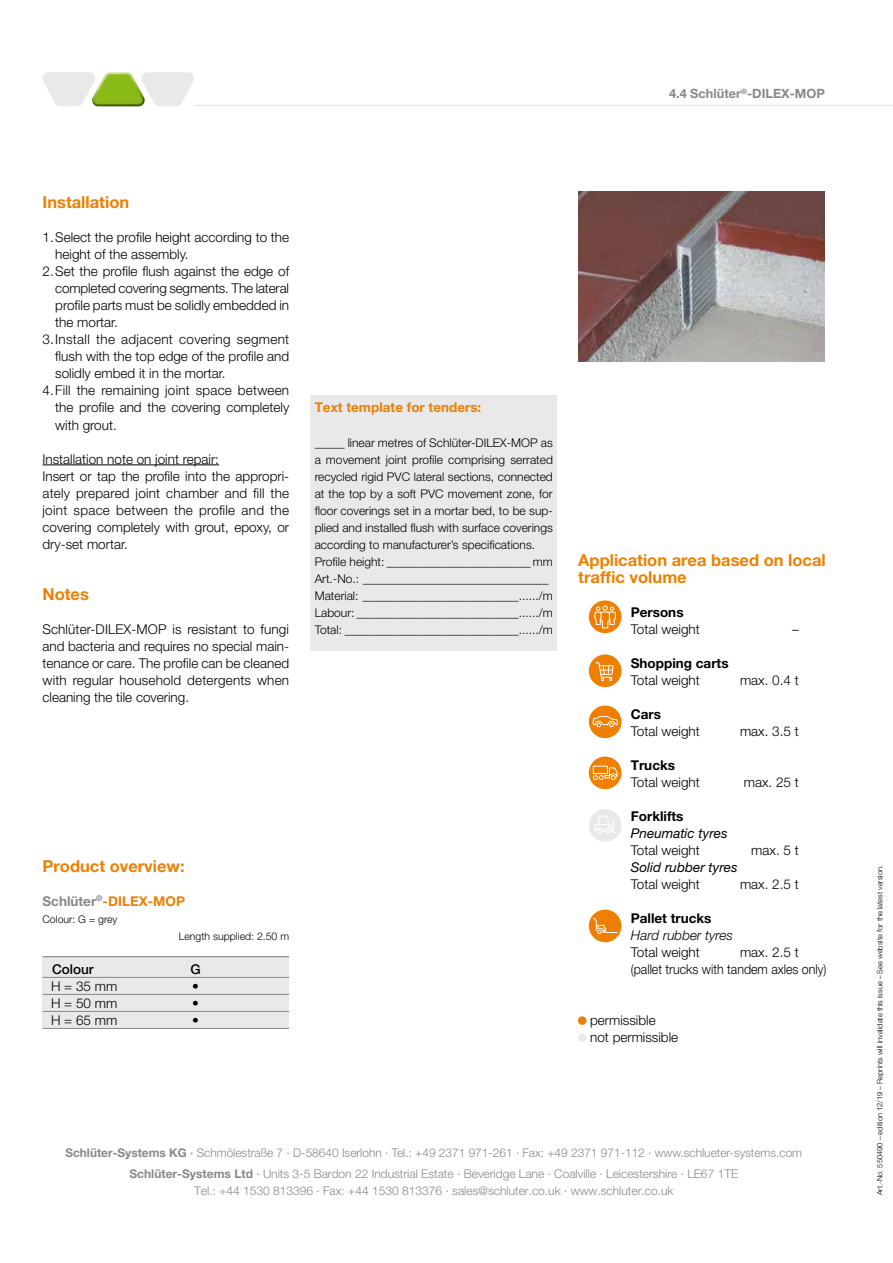
<style>
.page{position:relative;width:893px;height:1263px;background:#fff}
.page>*{position:absolute;margin:0;border:0;box-sizing:border-box;transform-origin:0 0}
.Überschrift{font:700 16.5px/17px "Helvetica Neue LT Pro";color:#ee7f00}
.Unter-Überschrift{font:700 16.5px "Helvetica Neue LT Pro";color:#ee7f00}
.Fließtext{font:300 13.5px/17px "Helvetica Neue LT Pro";color:#000;text-align:justify}
.Fließtext-2{font:italic 13.5px/17px "Helvetica Neue LT Pro";color:#000}
.Fließtext-3{font:300 13.5px "Helvetica Neue LT Pro";color:#000;scale:.92 1}
.Fließtext-4{font:700 13.5px "Helvetica Neue LT Pro";color:#000}
.Fließtext-5{font:italic 300 13.5px/17px "Helvetica Neue LT Pro";color:#000}
.Textbausteine_Übersc{font:700 13.5px "Helvetica Neue LT Pro";color:#ee7f00}
.Tabelle_Fuß{font:300 13.5px "Helvetica Neue LT Pro";color:#000}
.Überschrift_Produkte{font:700 13.5px "Helvetica Neue LT Pro";color:#ee7f00}
.Tabelle_Kopf{font:500 13.5px "Helvetica Neue LT Pro";color:#000}
.t1{font:700 12.75px "Helvetica Neue LT Pro";color:#87888a}
.Textbaustein{font:300 12px/17px "Helvetica Neue LT Pro";color:#000;text-align:justify}
.t2{font:300 12px/21.3px "Helvetica Neue LT Pro";color:#87888a;text-align:center}
.Textbaustein_1__Zeil{font:300 12px "Helvetica Neue LT Pro";color:#000}
.Material_und_Länge_7{font:300 10.5px "Helvetica Neue LT Pro";color:#000}
.Fließtext-6{font:300 7.5px "Helvetica Neue LT Pro";color:#000}
.s1{color:#87888a}
.s2{font-weight:700;font-style:normal}
.s3{font-weight:700}
.s4{font-weight:500}
</style>
<div class="page">
<hr style="left:194px;top:105px;width:699px;height:1px;background:#e9e9ea">
<svg style="left:43px;top:72px;width:151px;height:34px"></svg>
<hr style="left:43px;top:464px;width:176px;height:1px;background:#000">
<div style="left:310px;top:395px;width:247px;height:256px;background:#e9e9ea"></div>
<img style="left:578px;top:191px;width:247px;height:170px">
<div style="left:43px;top:957px;width:246px;height:71px;background:#e9e9ea"></div>
<hr style="left:43px;top:956px;width:246px;height:1px;background:#87888a">
<hr style="left:43px;top:977px;width:246px;height:1px;background:#87888a">
<hr style="left:43px;top:994px;width:246px;height:1px;background:#87888a">
<hr style="left:43px;top:1011px;width:246px;height:1px;background:#87888a">
<hr style="left:43px;top:1028px;width:246px;height:1px;background:#87888a">
<div style="left:589px;top:600px;width:32px;height:33px;background:#ee7f00;border-radius:50%"></div>
<svg style="left:594px;top:605px;width:22px;height:24px"></svg>
<div style="left:589px;top:654px;width:32px;height:33px;background:#ee7f00;border-radius:50%"></div>
<svg style="left:594px;top:654px;width:20px;height:33px"></svg>
<div style="left:589px;top:705px;width:32px;height:33px;background:#ee7f00;border-radius:50%"></div>
<svg style="left:592px;top:716px;width:27px;height:22px"></svg>
<div style="left:589px;top:756px;width:32px;height:33px;background:#ee7f00;border-radius:50%"></div>
<svg style="left:593px;top:766px;width:24px;height:14px"></svg>
<div style="left:589px;top:809px;width:32px;height:33px;background:#e9e9ea;border-radius:50%"></div>
<svg style="left:594px;top:816px;width:23px;height:18px"></svg>
<div style="left:589px;top:910px;width:32px;height:32px;background:#ee7f00;border-radius:50%"></div>
<svg style="left:593px;top:917px;width:25px;height:17px"></svg>
<div style="left:578px;top:1016px;width:8px;height:9px;background:#ee7f00;border-radius:50%"></div>
<div style="left:578px;top:1033px;width:8px;height:9px;background:#e9e9ea;border-radius:50%"></div>
<p class="t1" style="left:669px;top:86px;width:157px">4.4 Schlüter<sup>®</sup>-DILEX-MOP</p>
<p class="Überschrift" style="left:43px;top:194px;width:88px">Installation</p>
<p class="Fließtext" style="left:55px;top:229px;width:235px;text-indent:-13px">1.Select the profile height according to the height of the assembly.</p>
<p class="Fließtext" style="left:55px;top:263px;width:235px;text-indent:-13px">2.Set the profile flush against the edge of completed covering segments. The lateral profile parts must be solidly embedded in the mortar.</p>
<p class="Fließtext" style="left:55px;top:331px;width:235px;text-indent:-13px">3.Install the adjacent covering segment flush with the top edge of the profile and solidly embed it in the mortar.</p>
<p class="Fließtext" style="left:55px;top:382px;width:235px;text-indent:-13px">4.Fill the remaining joint space between the profile and the covering completely with grout.</p>
<p class="Fließtext" style="left:43px;top:450px;width:178px">Installation note on joint repair:</p>
<p class="Fließtext" style="left:43px;top:467px;width:248px">Insert or tap the profile into the appropri&shy;ately prepared joint chamber and fill the joint space between the profile and the covering completely with grout, epoxy, or dry-set mortar.</p>
<p class="Überschrift" style="left:43px;top:585px;width:48px">Notes</p>
<p class="Fließtext" style="left:43px;top:620px;width:248px">Schlüter-DILEX-MOP is resistant to fungi and bacteria and requires no special main&shy;tenance or care. The profile can be cleaned with regular household detergents when cleaning the tile covering.</p>
<p class="Textbausteine_Übersc" style="left:315px;top:399px;width:168px">Text template for tenders:</p>
<p class="Textbaustein_1__Zeil" style="left:315px;top:435px;width:240px">_____ linear metres of Schlüter-DILEX-MOP as</p>
<p class="Textbaustein" style="left:315px;top:450px;width:240px">a movement joint profile comprising serrated recycled rigid PVC lateral sections, connected at the top by a soft PVC movement zone, for floor coverings set in a mortar bed, to be sup&shy;plied and installed flush with surface coverings according to manufacturer’s specifications.</p>
<p class="Textbaustein" style="left:315px;top:553px;width:240px">Profile height: ________________________ mm</p>
<p class="Textbaustein" style="left:315px;top:570px;width:235px">Art.-No.: _______________________________</p>
<p class="Textbaustein" style="left:315px;top:587px;width:240px">Material: __________________________....../m</p>
<p class="Textbaustein" style="left:315px;top:604px;width:240px">Labour: ___________________________....../m</p>
<p class="Textbaustein" style="left:315px;top:621px;width:240px">Total: _____________________________....../m</p>
<p class="Unter-Überschrift" style="left:43px;top:856px;width:144px">Product overview:</p>
<p class="Überschrift_Produkte" style="left:43px;top:893px;width:144px"><span class="s1">Schlüter</span><sup>®</sup>-DILEX-MOP</p>
<p class="Material_und_Länge_7" style="left:43px;top:913px;width:76px">Colour: G = grey</p>
<p class="Material_und_Länge_7" style="left:179px;top:930px;width:112px">Length supplied: 2.50 m</p>
<p class="Tabelle_Kopf" style="left:52px;top:961px;width:43px">Colour</p>
<p class="Tabelle_Kopf" style="left:190px;top:961px;width:12px">G</p>
<p class="Tabelle_Fuß" style="left:51px;top:978px;width:68px">H = 35 mm</p>
<p class="Tabelle_Fuß" style="left:192px;top:978px;width:8px">•</p>
<p class="Tabelle_Fuß" style="left:51px;top:995px;width:68px">H = 50 mm</p>
<p class="Tabelle_Fuß" style="left:192px;top:995px;width:8px">•</p>
<p class="Tabelle_Fuß" style="left:51px;top:1012px;width:68px">H = 65 mm</p>
<p class="Tabelle_Fuß" style="left:192px;top:1012px;width:8px">•</p>
<p class="Überschrift" style="left:578px;top:551px;width:249px">Application area based on local traffic volume</p>
<p class="Fließtext-4" style="left:631px;top:603px;width:54px">Persons</p>
<p class="Fließtext" style="left:631px;top:620px;width:71px">Total weight</p>
<p class="Fließtext" style="left:792px;top:620px;width:8px">–</p>
<p class="Fließtext-4" style="left:631px;top:654px;width:99px">Shopping carts</p>
<p class="Fließtext" style="left:631px;top:671px;width:71px">Total weight</p>
<p class="Fließtext" style="left:740px;top:671px;width:60px">max. 0.4 t</p>
<p class="Fließtext-4" style="left:631px;top:705px;width:32px">Cars</p>
<p class="Fließtext" style="left:631px;top:722px;width:71px">Total weight</p>
<p class="Fließtext" style="left:740px;top:722px;width:60px">max. 3.5 t</p>
<p class="Fließtext-4" style="left:631px;top:756px;width:46px">Trucks</p>
<p class="Fließtext" style="left:631px;top:773px;width:71px">Total weight</p>
<p class="Fließtext" style="left:744px;top:773px;width:57px">max. 25 t</p>
<p class="Fließtext-2" style="left:631px;top:807px;width:98px"><span class="s2">Forklifts<br></span>Pneumatic tyres</p>
<p class="Fließtext" style="left:631px;top:841px;width:71px">Total weight</p>
<p class="Fließtext" style="left:751px;top:841px;width:49px">max. 5 t</p>
<p class="Fließtext-2" style="left:631px;top:858px;width:108px">Solid rubber tyres</p>
<p class="Fließtext" style="left:631px;top:875px;width:71px">Total weight</p>
<p class="Fließtext" style="left:740px;top:875px;width:60px">max. 2.5 t</p>
<p class="Fließtext-5" style="left:631px;top:909px;width:104px"><span class="s2">Pallet trucks<br></span>Hard rubber tyres</p>
<p class="Fließtext" style="left:631px;top:943px;width:71px">Total weight</p>
<p class="Fließtext" style="left:740px;top:943px;width:60px">max. 2.5 t</p>
<p class="Fließtext-3" style="left:631px;top:961px;width:214px">(pallet trucks with tandem axles only)</p>
<p class="Fließtext" style="left:590px;top:1011px;width:67px">permissible</p>
<p class="Fließtext" style="left:590px;top:1028px;width:89px">not permissible</p>
<p class="t2" style="left:65px;top:1141px;width:738px"><span class="s3">Schlüter-Systems KG</span> <span class="s4">·</span> Schmölestraße 7 · D-58640 Iserlohn · Tel.: +49 2371 971-261 · Fax: +49 2371 971-112 · www.schlueter-systems.com<br><span class="s3">Schlüter-Systems Ltd</span> · Units 3-5 Bardon 22 Industrial Estate · Beveridge Lane · Coalville · Leicestershire · LE67 1TE</p>
<p class="t2" style="left:194px;top:1180px;width:481px">Tel.: +44 1530 813396 · Fax: +44 1530 813376 · sales@schluter.co.uk · www.schluter.co.uk</p>
<p class="Fließtext-6" style="left:875px;top:1195px;width:332px;rotate:-90deg">Art.-No. 550490 – edition 12/19 – Reprints will invalidate this issue – See website for the latest version.</p>
</div>
